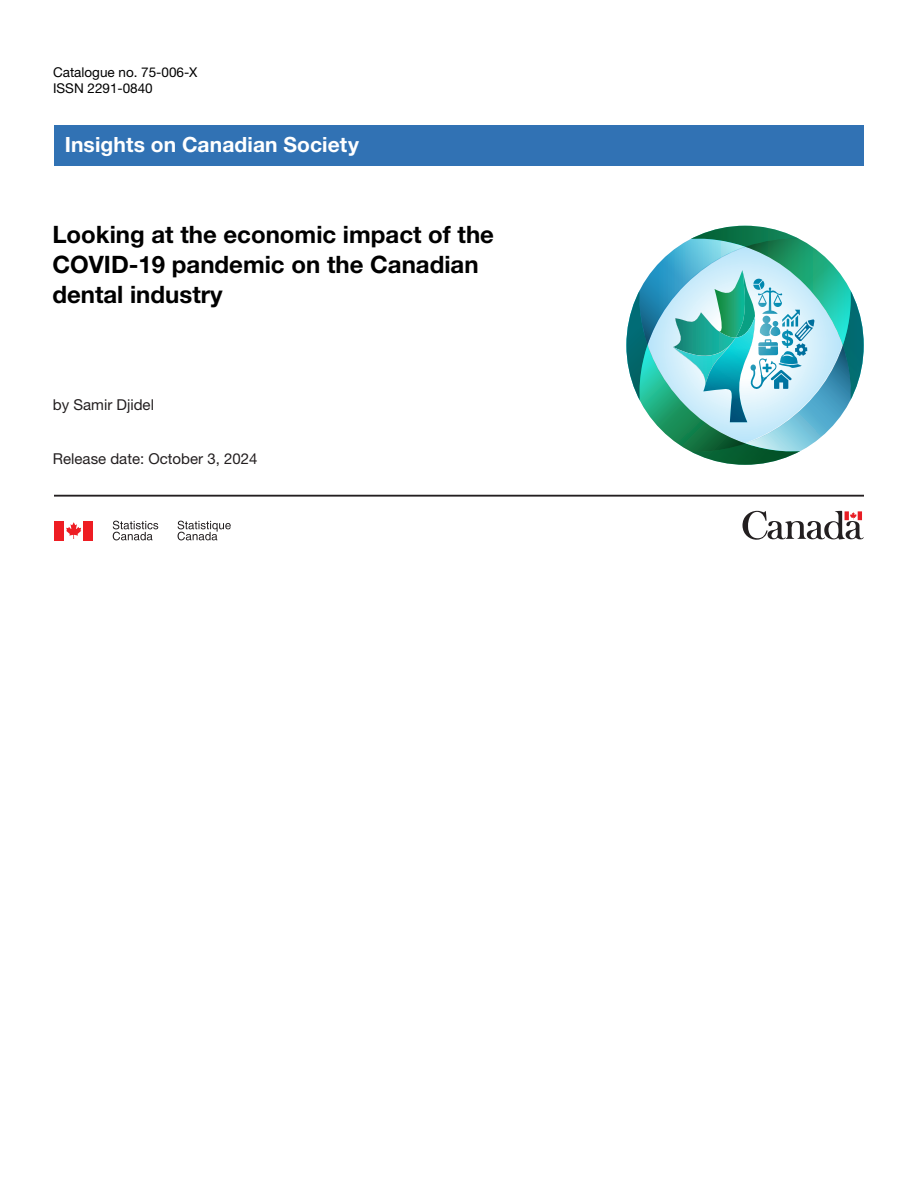
<style>
.page{position:relative;width:918px;height:1188px;background:#fff}
.page>*{position:absolute;margin:0;border:0;box-sizing:border-box;transform-origin:0 0}
.t1{font:700 24px/30px "Helvetica Neue LT Std";color:#000}
.t2{font:700 21px "Helvetica Neue LT Std";letter-spacing:.005em;color:#fff}
.t3{font:15px "Helvetica Neue LT Std";color:#231f20}
.t4{font:13.5px/16.5px "Helvetica Neue LT Std";color:#000}
</style>
<div class="page">
<svg style="left:742px;top:511px;width:122px;height:29px"></svg>
<svg style="left:66px;top:522px;width:15px;height:17px"></svg>
<div style="left:54px;top:521px;width:10px;height:19px;background:#ee1d23"></div>
<div style="left:84px;top:521px;width:9px;height:19px;background:#ee1d23"></div>
<svg style="left:178px;top:521px;width:53px;height:19px"></svg>
<svg style="left:113px;top:521px;width:45px;height:19px"></svg>
<div style="left:54px;top:125px;width:810px;height:40px;background:#3172b4"></div>
<svg style="left:626px;top:226px;width:238px;height:239px"></svg>
<hr style="left:54px;top:495px;width:810px;height:1px;background:#231f20">
<p class="t4" style="left:53px;top:63px;width:146px">Catalogue no. 75-006-X<br>ISSN 2291-0840</p>
<p class="t2" style="left:65px;top:132px;width:296px">Insights on Canadian Society</p>
<p class="t1" style="left:52px;top:219px;width:443px">Looking at the economic impact of the<br>COVID-19 pandemic on the Canadian dental industry</p>
<p class="t3" style="left:53px;top:395px;width:103px">by Samir Djidel</p>
<p class="t3" style="left:53px;top:449px;width:206px">Release date: October 3, 2024</p>
</div>
